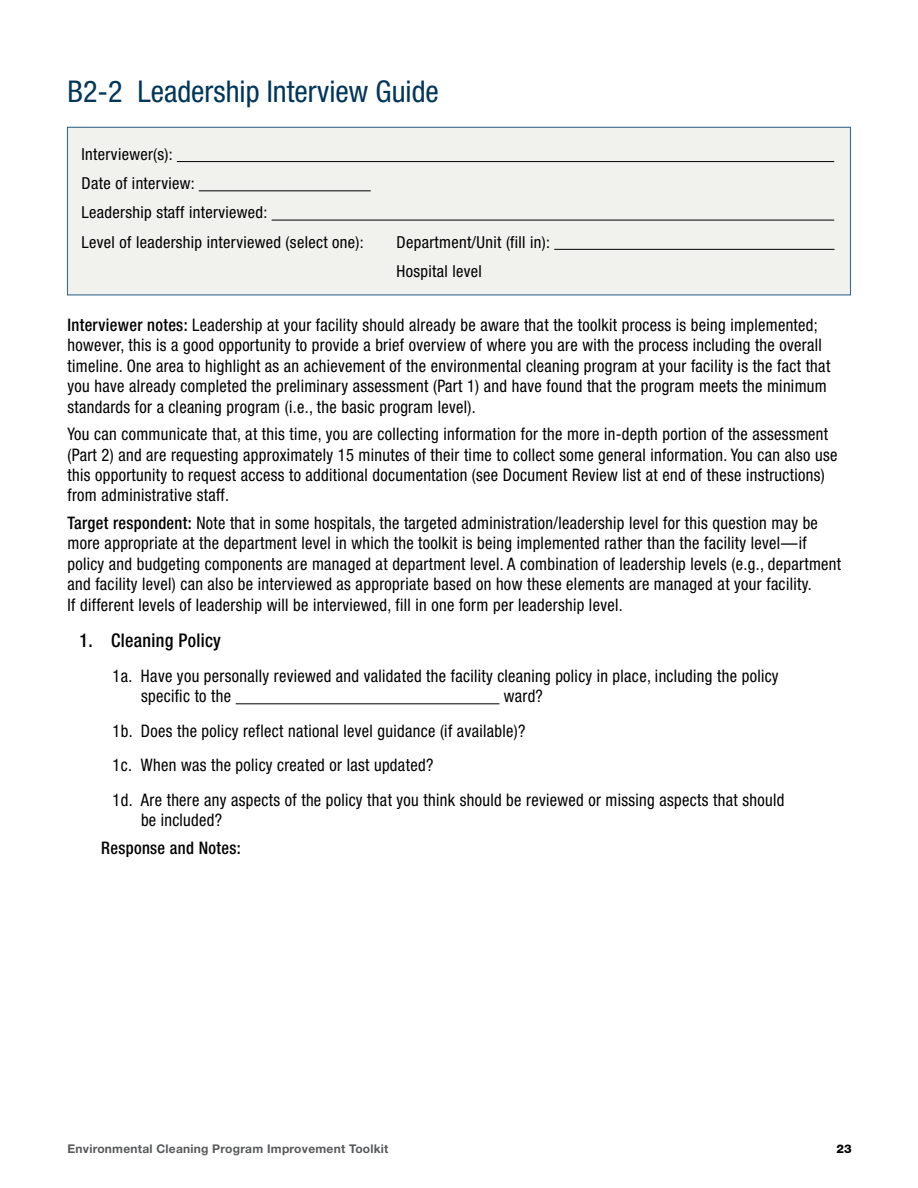
<style>
.page{position:relative;width:918px;height:1188px;background:#fff}
.page>*{position:absolute;margin:0;border:0;box-sizing:border-box;transform-origin:0 0}
.t1{font:condensed 30px "Helvetica Neue LT Std";color:#003659}
.B2-3_Question_Level{font:500 condensed 18.9px "Helvetica Neue LT Std";letter-spacing:.02em;color:#000;scale:.95 1}
.P_Form_Body_Base{font:condensed 17.25px/20.4px "Helvetica Neue LT Std";letter-spacing:.02em;color:#000;scale:.95 1}
.B2-2_Question_Level{font:condensed 17.25px/20.4px "Helvetica Neue LT Std";letter-spacing:.02em;color:#000;scale:.95 1}
.B2-2_Response___Note{font:500 condensed 17.25px "Helvetica Neue LT Std";letter-spacing:.02em;color:#000;scale:.95 1}
.P_Form_Body_Base-2{font:condensed 16.5px "Helvetica Neue LT Std";letter-spacing:.02em;color:#000}
.t2{font:700 12px "Helvetica Neue LT Std";letter-spacing:.02em;color:#58595b}
.t3{font:800 12px "Helvetica Neue LT Std";color:#000}
.s1{font-weight:500}
</style>
<div class="page">
<div style="left:68px;top:127px;width:782px;height:168px;background:#f1f2ee"></div>
<hr style="left:177px;top:161px;width:657px;height:1px;background:#000">
<hr style="left:199px;top:190px;width:172px;height:1px;background:#000">
<hr style="left:272px;top:220px;width:562px;height:1px;background:#000">
<hr style="left:554px;top:249px;width:281px;height:1px;background:#000">
<div style="left:67px;top:127px;width:784px;height:168px;border:1px solid #3c6b8f"></div>
<hr style="left:236px;top:703px;width:264px;height:1px;background:#000">
<h2 class="t1" style="left:68px;top:74px;width:373px">B2-2 Leadership Interview Guide</h2>
<p class="P_Form_Body_Base-2" style="left:82px;top:145px;width:93px">Interviewer(s):</p>
<p class="P_Form_Body_Base-2" style="left:82px;top:174px;width:115px">Date of interview:</p>
<p class="P_Form_Body_Base-2" style="left:82px;top:203px;width:188px">Leadership staff interviewed:</p>
<p class="P_Form_Body_Base-2" style="left:82px;top:232px;width:284px">Level of leadership interviewed (select one):</p>
<p class="P_Form_Body_Base-2" style="left:397px;top:232px;width:155px">Department/Unit (fill in):</p>
<p class="P_Form_Body_Base-2" style="left:397px;top:262px;width:87px">Hospital level</p>
<p class="P_Form_Body_Base" style="left:68px;top:314px;width:805px"><span class="s1">Interviewer notes:</span> Leadership at your facility should already be aware that the toolkit process is being implemented; however, this is a good opportunity to provide a brief overview of where you are with the process including the overall timeline. One area to highlight as an achievement of the environmental cleaning program at your facility is the fact that you have already completed the preliminary assessment (Part 1) and have found that the program meets the minimum standards for a cleaning program (i.e., the basic program level).</p>
<p class="P_Form_Body_Base" style="left:68px;top:424px;width:812px">You can communicate that, at this time, you are collecting information for the more in-depth portion of the assessment (Part 2) and are requesting approximately 15 minutes of their time to collect some general information. You can also use this opportunity to request access to additional documentation (see Document Review list at end of these instructions) from administrative staff.</p>
<p class="P_Form_Body_Base" style="left:68px;top:513px;width:816px"><span class="s1">Target respondent:</span> Note that in some hospitals, the targeted administration/leadership level for this question may be more appropriate at the department level in which the toolkit is being implemented rather than the facility level—if policy and budgeting components are managed at department level. A combination of leadership levels (e.g., department and facility level) can also be interviewed as appropriate based on how these elements are managed at your facility.<br>If different levels of leadership will be interviewed, fill in one form per leadership level.</p>
<p class="B2-3_Question_Level" style="left:80px;top:629px;width:150px">1. Cleaning Policy</p>
<p class="B2-2_Question_Level" style="left:141px;top:665px;width:673px;text-indent:-28px">1a. Have you personally reviewed and validated the facility cleaning policy in place, including the policy specific to the</p>
<p class="B2-2_Question_Level" style="left:504px;top:686px;width:43px">ward?</p>
<p class="B2-2_Question_Level" style="left:112px;top:720px;width:436px">1b. Does the policy reflect national level guidance (if available)?</p>
<p class="B2-2_Question_Level" style="left:112px;top:755px;width:339px">1c. When was the policy created or last updated?</p>
<p class="B2-2_Question_Level" style="left:141px;top:789px;width:679px;text-indent:-28px">1d. Are there any aspects of the policy that you think should be reviewed or missing aspects that should be included?</p>
<p class="B2-2_Response___Note" style="left:101px;top:837px;width:148px">Response and Notes:</p>
<p class="t2" style="left:68px;top:1142px;width:323px">Environmental Cleaning Program Improvement Toolkit</p>
<p class="t3" style="left:836px;top:1142px;width:17px">23</p>
</div>
